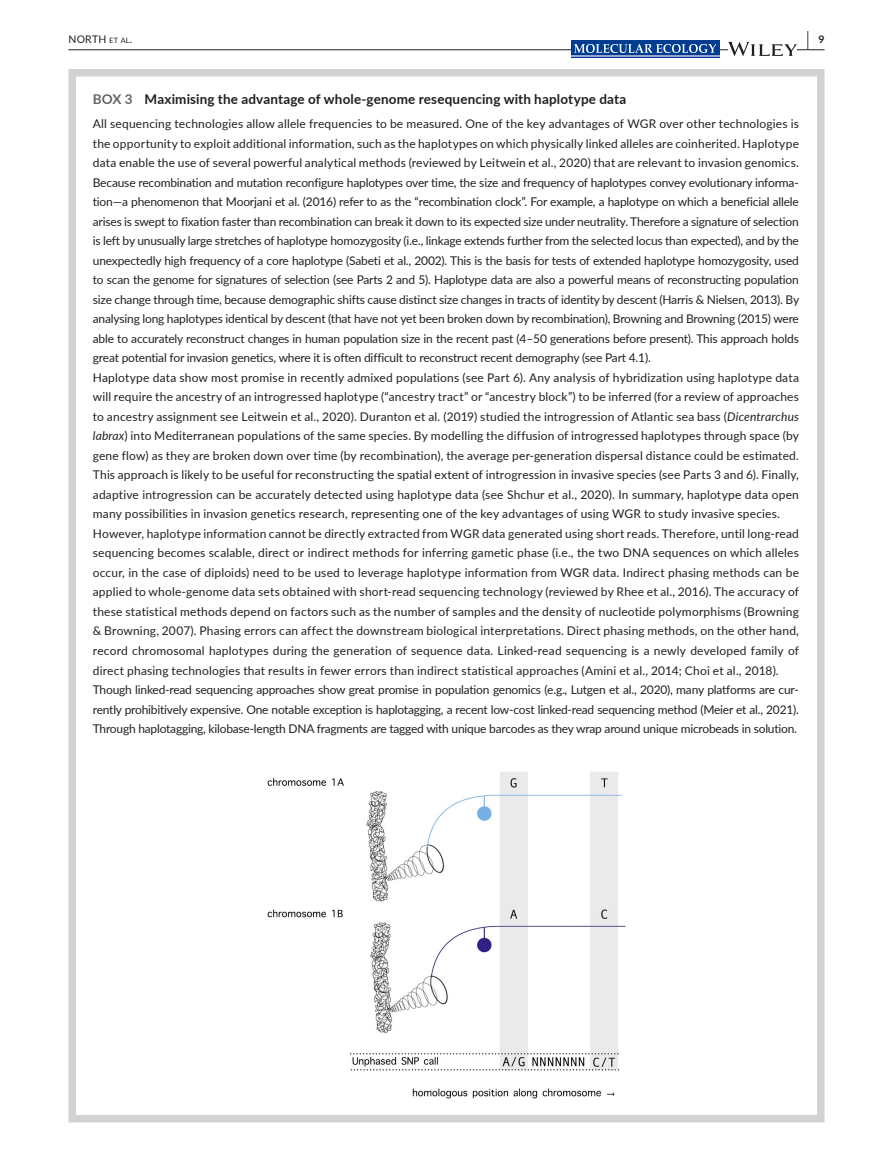
<style>
.page{position:relative;width:893px;height:1174px;background:#fff}
.page>*{position:absolute;margin:0;border:0;box-sizing:border-box;transform-origin:0 0}
.t1{font:700 19.5px "Lato";color:#231f20;scale:.43 1}
.t2{font:700 13.5px "Lato";letter-spacing:.01em;color:#231f20}
.t3{font:12px/19.5px "Lato";letter-spacing:.01em;color:#231f20}
.t4{font:10.5px "Lato";letter-spacing:.02em;color:#231f20}
.s1{font-size:7.35px}
.s2{color:#636366}
.s3{font-style:italic}
</style>
<div class="page">
<hr style="left:68px;top:49px;width:756px;height:1px;background:#231f20">
<div style="left:571px;top:41px;width:149px;height:17px;background:#003d91"></div>
<img style="left:575px;top:44px;width:141px;height:8px">
<hr style="left:571px;top:55px;width:149px;height:2px;background:#96a6d0">
<svg style="left:728px;top:42px;width:69px;height:14px"></svg>
<div style="left:68px;top:69px;width:756px;height:1053px;border:8px solid #d1d2d4"></div>
<img style="left:268px;top:772px;width:357px;height:326px">
<p class="t4" style="left:68px;top:31px;width:65px">NORTH <span class="s1">et al</span>.</p>
<h1 class="t1" style="left:807px;top:25px;width:43px">| <sup>9</sup></h1>
<p class="t2" style="left:93px;top:89px;width:535px"><span class="s2">BOX 3</span> Maximising the advantage of whole-genome resequencing with haplotype data</p>
<p class="t3" style="left:93px;top:114px;width:708px">All sequencing technologies allow allele frequencies to be measured. One of the key advantages of WGR over other technologies is the opportunity to exploit additional information, such as the haplotypes on which physically linked alleles are coinherited. Haplotype data enable the use of several powerful analytical methods (reviewed by Leitwein et al., 2020) that are relevant to invasion genomics.<br>Because recombination and mutation reconfigure haplotypes over time, the size and frequency of haplotypes convey evolutionary informa&shy;tion—a phenomenon that Moorjani et al. (2016) refer to as the “recombination clock”. For example, a haplotype on which a beneficial allele arises is swept to fixation faster than recombination can break it down to its expected size under neutrality. Therefore a signature of selection is left by unusually large stretches of haplotype homozygosity (i.e., linkage extends further from the selected locus than expected), and by the unexpectedly high frequency of a core haplotype (Sabeti et al., 2002). This is the basis for tests of extended haplotype homozygosity, used to scan the genome for signatures of selection (see Parts 2 and 5). Haplotype data are also a powerful means of reconstructing population size change through time, because demographic shifts cause distinct size changes in tracts of identity by descent (Harris &amp; Nielsen, 2013). By analysing long haplotypes identical by descent (that have not yet been broken down by recombination), Browning and Browning (2015) were able to accurately reconstruct changes in human population size in the recent past (4–50 generations before present). This approach holds great potential for invasion genetics, where it is often difficult to reconstruct recent demography (see Part 4.1).<br>Haplotype data show most promise in recently admixed populations (see Part 6). Any analysis of hybridization using haplotype data will require the ancestry of an introgressed haplotype (“ancestry tract” or “ancestry block”) to be inferred (for a review of approaches to ancestry assignment see Leitwein et al., 2020). Duranton et al. (2019) studied the introgression of Atlantic sea bass (<span class="s3">Dicentrarchus labrax</span>) into Mediterranean populations of the same species. By modelling the diffusion of introgressed haplotypes through space (by gene flow) as they are broken down over time (by recombination), the average per-generation dispersal distance could be estimated.<br>This approach is likely to be useful for reconstructing the spatial extent of introgression in invasive species (see Parts 3 and 6). Finally, adaptive introgression can be accurately detected using haplotype data (see Shchur et al., 2020). In summary, haplotype data open many possibilities in invasion genetics research, representing one of the key advantages of using WGR to study invasive species.<br>However, haplotype information cannot be directly extracted from WGR data generated using short reads. Therefore, until long-read sequencing becomes scalable, direct or indirect methods for inferring gametic phase (i.e., the two DNA sequences on which alleles occur, in the case of diploids) need to be used to leverage haplotype information from WGR data. Indirect phasing methods can be applied to whole-genome data sets obtained with short-read sequencing technology (reviewed by Rhee et al., 2016). The accuracy of these statistical methods depend on factors such as the number of samples and the density of nucleotide polymorphisms (Browning &amp; Browning, 2007). Phasing errors can affect the downstream biological interpretations. Direct phasing methods, on the other hand, record chromosomal haplotypes during the generation of sequence data. Linked-read sequencing is a newly developed family of direct phasing technologies that results in fewer errors than indirect statistical approaches (Amini et al., 2014; Choi et al., 2018).<br>Though linked-read sequencing approaches show great promise in population genomics (e.g., Lutgen et al., 2020), many platforms are cur&shy;rently prohibitively expensive. One notable exception is haplotagging, a recent low-cost linked-read sequencing method (Meier et al., 2021).<br>Through haplotagging, kilobase-length DNA fragments are tagged with unique barcodes as they wrap around unique microbeads in solution.</p>
</div>
